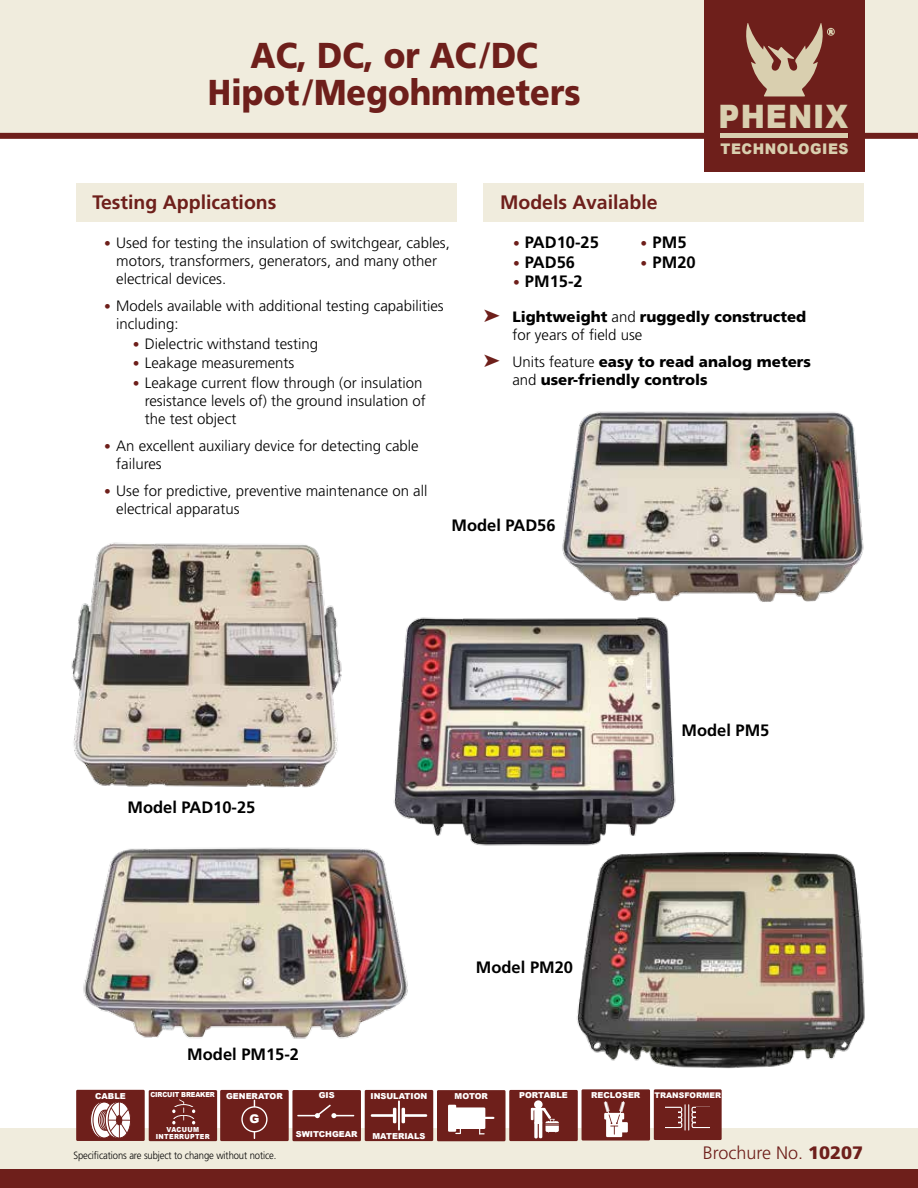
<style>
.page{position:relative;width:918px;height:1188px;background:#fff}
.page>*{position:absolute;margin:0;border:0;box-sizing:border-box;transform-origin:0 0}
.t1{font:900 36px/37.5px "Frutiger";color:#6e1f1b;text-align:center;scale:.9 1}
.t2{font:900 32.4px "Arial";letter-spacing:.035em;color:#d9cfaf;scale:.9 1}
.t3{font:700 19.5px "Frutiger";color:#6e1f1b}
.t4{font:300 18px "Frutiger";color:#6e1f1b}
.t5{font:700 16.5px "Frutiger";color:#000}
.t6{font:300 15px/18px "Frutiger";color:#000}
.t7{font:900 15px/18px "Frutiger";color:#000}
.t8{font:900 14.7px "Arial";letter-spacing:.035em;color:#d9cfaf;scale:.94 1}
.t9{font:900 12px "Arial";color:#fff}
.t10{font:300 10.5px "Frutiger";letter-spacing:-.01em;color:#000;scale:.9 1}
.t11{font:900 8.25px "Arial";color:#fff}
.t12{font:900 7.8px "Arial";color:#fff}
.t13{font:900 6.9px/6.3px "Arial";letter-spacing:.05em;color:#fff;text-align:center;scale:.92 1}
.t14{font:900 6.9px "Arial";letter-spacing:-.02em;color:#fff;scale:.92 1}
.s1{font-weight:700}
.s2{font-size:13.5px;color:#6e1f1b}
.s3{font-weight:700;font-size:13.5px;color:#6e1f1b}
.s4{color:#6e1f1b}
.s5{font-weight:300}
.s6{font-weight:900}
</style>
<div class="page">
<div style="left:1px;top:0;width:917px;height:133px;background:#f0ecdd"></div>
<div style="left:0;top:133px;width:918px;height:6px;background:#6e1f1b"></div>
<div style="left:0;top:1128px;width:918px;height:47px;background:#f0ecdd"></div>
<div style="left:0;top:1170px;width:918px;height:18px;background:#6e1f1b"></div>
<div style="left:76px;top:183px;width:380px;height:39px;background:#f0ecdd"></div>
<div style="left:484px;top:183px;width:380px;height:39px;background:#f0ecdd"></div>
<div style="left:76px;top:1090px;width:69px;height:51px;background:#6e1f1b"></div>
<svg style="left:91px;top:1102px;width:22px;height:36px"></svg>
<div style="left:90px;top:1102px;width:23px;height:36px;border:1px solid #6e1f1b;border-radius:50%"></div>
<svg style="left:93px;top:1102px;width:22px;height:36px"></svg>
<div style="left:93px;top:1102px;width:23px;height:36px;border:1px solid #6e1f1b;border-radius:50%"></div>
<div style="left:98px;top:1110px;width:13px;height:20px;border:1px solid #6e1f1b;border-radius:50%"></div>
<div style="left:100px;top:1110px;width:13px;height:20px;border:1px solid #6e1f1b;border-radius:50%"></div>
<div style="left:102px;top:1110px;width:13px;height:20px;border:1px solid #6e1f1b;border-radius:50%"></div>
<div style="left:103px;top:1110px;width:13px;height:20px;border:1px solid #6e1f1b;border-radius:50%"></div>
<svg style="left:105px;top:1102px;width:23px;height:36px"></svg>
<div style="left:105px;top:1102px;width:23px;height:36px;border:1px solid #6e1f1b;border-radius:50%"></div>
<div style="left:108px;top:1102px;width:23px;height:36px;border:1px solid #6e1f1b;border-radius:50%"></div>
<hr style="left:119px;top:1100px;width:1px;height:40px;background:#6e1f1b">
<svg style="left:110px;top:1104px;width:21px;height:33px"></svg>
<hr style="left:108px;top:1120px;width:31px;height:1px;background:#6e1f1b">
<div style="left:221px;top:1090px;width:68px;height:51px;background:#6e1f1b"></div>
<div style="left:241px;top:1106px;width:27px;height:26px;border:1px solid #fff;border-radius:50%"></div>
<div style="left:292px;top:1090px;width:69px;height:51px;background:#6e1f1b"></div>
<svg style="left:297px;top:1105px;width:57px;height:13px"></svg>
<div style="left:365px;top:1090px;width:68px;height:51px;background:#6e1f1b"></div>
<hr style="left:371px;top:1114px;width:25px;height:3px;background:#fff">
<hr style="left:393px;top:1108px;width:3px;height:15px;background:#fff">
<hr style="left:402px;top:1114px;width:25px;height:3px;background:#fff">
<hr style="left:402px;top:1108px;width:3px;height:15px;background:#fff">
<hr style="left:398px;top:1100px;width:2px;height:31px;background:#fff">
<div style="left:437px;top:1090px;width:69px;height:51px;background:#6e1f1b"></div>
<div style="left:448px;top:1105px;width:8px;height:27px;background:#fff"></div>
<div style="left:451px;top:1107px;width:34px;height:22px;background:#fff"></div>
<svg style="left:485px;top:1117px;width:9px;height:2px"></svg>
<svg style="left:455px;top:1129px;width:6px;height:5px"></svg>
<svg style="left:479px;top:1128px;width:6px;height:6px"></svg>
<div style="left:509px;top:1090px;width:69px;height:51px;background:#6e1f1b"></div>
<svg style="left:534px;top:1122px;width:4px;height:16px"></svg>
<hr style="left:539px;top:1122px;width:3px;height:16px;background:#fff">
<svg style="left:531px;top:1111px;width:3px;height:9px"></svg>
<div style="left:534px;top:1110px;width:8px;height:14px;background:#fff"></div>
<hr style="left:531px;top:1108px;width:14px;height:3px;background:#fff">
<div style="left:534px;top:1100px;width:9px;height:9px;background:#fff;border-radius:50%"></div>
<svg style="left:543px;top:1108px;width:16px;height:24px"></svg>
<div style="left:582px;top:1089px;width:68px;height:52px;background:#6e1f1b"></div>
<div style="left:606px;top:1115px;width:16px;height:22px;background:#fff"></div>
<div style="left:621px;top:1122px;width:7px;height:10px;background:#fff"></div>
<svg style="left:604px;top:1101px;width:21px;height:34px"></svg>
<div style="left:704px;top:0;width:161px;height:172px;background:#6e1f1b"></div>
<div style="left:827px;top:28px;width:8px;height:8px;border:1px solid #d9cfaf;border-radius:50%"></div>
<svg style="left:746px;top:23px;width:87px;height:73px"></svg>
<hr style="left:721px;top:134px;width:127px;height:4px;background:#d9cfaf">
<div style="left:654px;top:1089px;width:68px;height:51px;background:#6e1f1b"></div>
<svg style="left:665px;top:1104px;width:45px;height:27px"></svg>
<img style="left:71px;top:542px;width:271px;height:246px">
<img style="left:562px;top:411px;width:302px;height:191px">
<img style="left:83px;top:847px;width:325px;height:192px">
<img style="left:384px;top:617px;width:292px;height:236px">
<img style="left:541px;top:840px;width:324px;height:229px">
<div style="left:149px;top:1090px;width:68px;height:51px;background:#6e1f1b"></div>
<div style="left:173px;top:1104px;width:22px;height:11px;border:1px solid #fff;border-radius:50%"></div>
<div style="left:173px;top:1115px;width:22px;height:11px;border:1px solid #fff;border-radius:50%"></div>
<div style="left:170px;top:1108px;width:28px;height:7px;background:#6e1f1b"></div>
<div style="left:169px;top:1119px;width:27px;height:8px;background:#6e1f1b"></div>
<svg style="left:192px;top:1109px;width:3px;height:4px"></svg>
<svg style="left:172px;top:1099px;width:12px;height:25px"></svg>
<h1 class="t1" style="left:208px;top:36px;width:416px">AC, DC, or AC<span class="s1">/</span>DC<br>Hipot<span class="s1">/</span>Megohmmeters</h1>
<h3 class="t3" style="left:92px;top:191px;width:186px">Testing Applications</h3>
<h3 class="t3" style="left:500px;top:191px;width:159px">Models Available</h3>
<h2 class="t2" style="left:719px;top:93px;width:146px">PHENIX</h2>
<p class="t8" style="left:721px;top:138px;width:138px">TECHNOLOGIES</p>
<p class="t5" style="left:513px;top:233px;width:87px"><span class="s2">•</span> PAD10-25</p>
<p class="t5" style="left:513px;top:252px;width:64px"><span class="s2">•</span> PAD56</p>
<p class="t5" style="left:513px;top:272px;width:71px"><span class="s2">•</span> PM15-2</p>
<p class="t6" style="left:116px;top:234px;width:335px;text-indent:-12px"><span class="s3">•</span> Used for testing the insulation of switchgear, cables, motors, transformers, generators, and many other electrical devices.</p>
<p class="t6" style="left:116px;top:297px;width:329px;text-indent:-12px"><span class="s3">•</span> Models available with additional testing capabilities including:</p>
<p class="t6" style="left:133px;top:335px;width:187px"><span class="s3">•</span> Dielectric withstand testing</p>
<p class="t6" style="left:133px;top:354px;width:163px"><span class="s3">•</span> Leakage measurements</p>
<p class="t6" style="left:145px;top:374px;width:283px;text-indent:-12px"><span class="s3">•</span> Leakage current flow through (or insulation resistance levels of) the ground insulation of the test object</p>
<p class="t6" style="left:116px;top:437px;width:304px;text-indent:-12px"><span class="s3">•</span> An excellent auxiliary device for detecting cable failures</p>
<p class="t6" style="left:116px;top:482px;width:313px;text-indent:-12px"><span class="s3">•</span> Use for predictive, preventive maintenance on all electrical apparatus</p>
<p class="t5" style="left:641px;top:233px;width:47px"><span class="s2">•</span> PM5</p>
<p class="t5" style="left:641px;top:253px;width:57px"><span class="s2">•</span> PM20</p>
<p class="t7" style="left:512px;top:308px;width:295px;text-indent:-29px"><span class="s4">➤</span> Lightweight <span class="s5">and</span> ruggedly constructed <span class="s5">for years of field use</span></p>
<p class="t7" style="left:512px;top:353px;width:300px;text-indent:-29px"><span class="s4">➤</span> <span class="s5">Units feature</span> easy to read analog meters <span class="s5">and</span> user-friendly controls</p>
<p class="t5" style="left:451px;top:516px;width:106px">Model PAD56</p>
<p class="t5" style="left:127px;top:797px;width:130px">Model PAD10-25</p>
<p class="t5" style="left:681px;top:721px;width:90px">Model PM5</p>
<p class="t5" style="left:476px;top:958px;width:99px">Model PM20</p>
<p class="t11" style="left:95px;top:1091px;width:32px">CABLE</p>
<p class="t5" style="left:187px;top:1044px;width:113px">Model PM15-2</p>
<p class="t14" style="left:150px;top:1090px;width:72px">CIRCUIT BREAKER</p>
<p class="t13" style="left:156px;top:1127px;width:60px">VACUUM<br>INTERRUPTER</p>
<p class="t11" style="left:226px;top:1091px;width:58px">GENERATOR</p>
<p class="t11" style="left:319px;top:1091px;width:17px">GIS</p>
<p class="t11" style="left:296px;top:1129px;width:63px">SWITCHGEAR</p>
<p class="t9" style="left:249px;top:1112px;width:11px">G</p>
<p class="t11" style="left:370px;top:1091px;width:58px">INSULATION</p>
<p class="t11" style="left:373px;top:1131px;width:54px">MATERIALS</p>
<p class="t11" style="left:455px;top:1091px;width:35px">MOTOR</p>
<p class="t11" style="left:519px;top:1091px;width:50px">PORTABLE</p>
<p class="t11" style="left:591px;top:1091px;width:51px">RECLOSER</p>
<p class="t12" style="left:654px;top:1091px;width:68px">TRANSFORMER</p>
<p class="t10" style="left:73px;top:1149px;width:227px">Specifications are subject to change without notice.</p>
<p class="t4" style="left:703px;top:1142px;width:162px">Brochure No. <span class="s6">10207</span></p>
</div>
